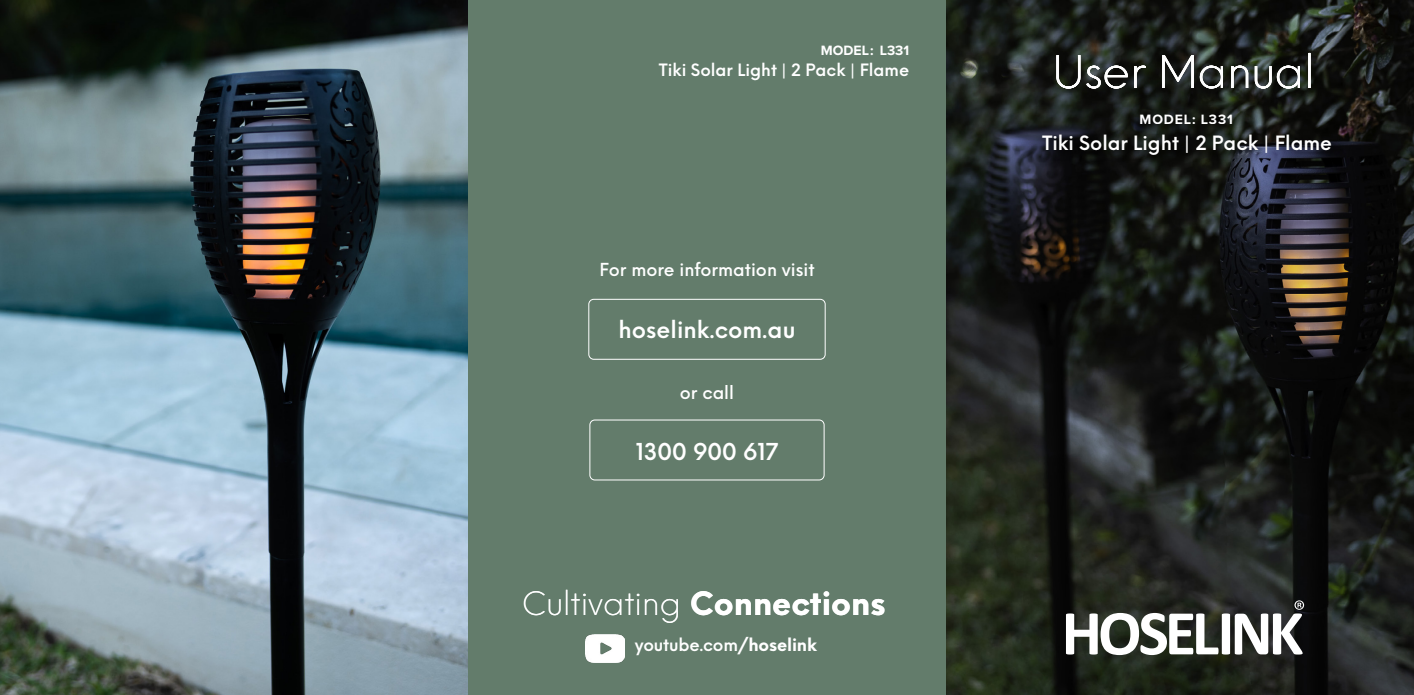
<style>
.page{position:relative;width:1414px;height:695px;background:#fff}
.page>*{position:absolute;margin:0;border:0;box-sizing:border-box;transform-origin:0 0}
.t1{font:300 43.75px "Neue Einstellung";color:#fff}
.t2{font:300 31.5px "Neue Einstellung";color:#fff}
.t3{font:600 22.75px "Neue Einstellung";color:#fff}
.t4{font:600 19.25px "Neue Einstellung";color:#fff}
.t5{font:500 17.5px "Neue Einstellung";color:#fff}
.t6{font:600 16.8px "Neue Einstellung";letter-spacing:-.01em;color:#fff}
.t7{font:600 16.62px "Neue Einstellung";color:#fff}
.t8{font:700 14px "Proxima Nova";letter-spacing:.06em;color:#fff}
.t9{font:700 14px "Proxima Nova";color:#fff}
.s1{font-weight:700}
</style>
<div class="page">
<img style="left:946px;top:0;width:468px;height:694px">
<img style="left:0;top:0;width:469px;height:694px">
<div style="left:469px;top:0;width:477px;height:694px;background:#637c6b"></div>
<div style="left:588px;top:299px;width:237px;height:60px;border:1px solid #fff;border-radius:5px"></div>
<div style="left:589px;top:419px;width:235px;height:61px;border:1px solid #fff;border-radius:5px"></div>
<img style="left:586px;top:634px;width:39px;height:28px">
<div style="left:1134px;top:108px;width:110px;height:28px;background:#000;opacity:.75"></div>
<div style="left:1037px;top:130px;width:306px;height:37px;background:#000;opacity:.75"></div>
<svg style="left:1066px;top:600px;width:238px;height:55px"></svg>
<div style="left:1051px;top:48px;width:272px;height:53px;background:#000;opacity:.75"></div>
<p class="t9" style="left:821px;top:39px;width:90px">MODEL: L331</p>
<p class="t7" style="left:659px;top:59px;width:252px">Tiki Solar Light | 2 Pack | Flame</p>
<p class="t5" style="left:599px;top:258px;width:217px">For more information visit</p>
<h3 class="t3" style="left:618px;top:313px;width:178px">hoselink.com.au</h3>
<p class="t5" style="left:680px;top:380px;width:56px">or call</p>
<h3 class="t3" style="left:636px;top:436px;width:144px">1300 900 617</h3>
<h2 class="t2" style="left:522px;top:582px;width:365px">Cultivating <span class="s1">Connections</span></h2>
<p class="t6" style="left:635px;top:632px;width:184px">youtube.com<span class="s1">/hoselink</span></p>
<h1 class="t1" style="left:1053px;top:43px;width:263px">User Manual</h1>
<p class="t8" style="left:1139px;top:109px;width:95px">MODEL: L331</p>
<p class="t4" style="left:1042px;top:129px;width:291px">Tiki Solar Light | 2 Pack | Flame</p>
</div>
